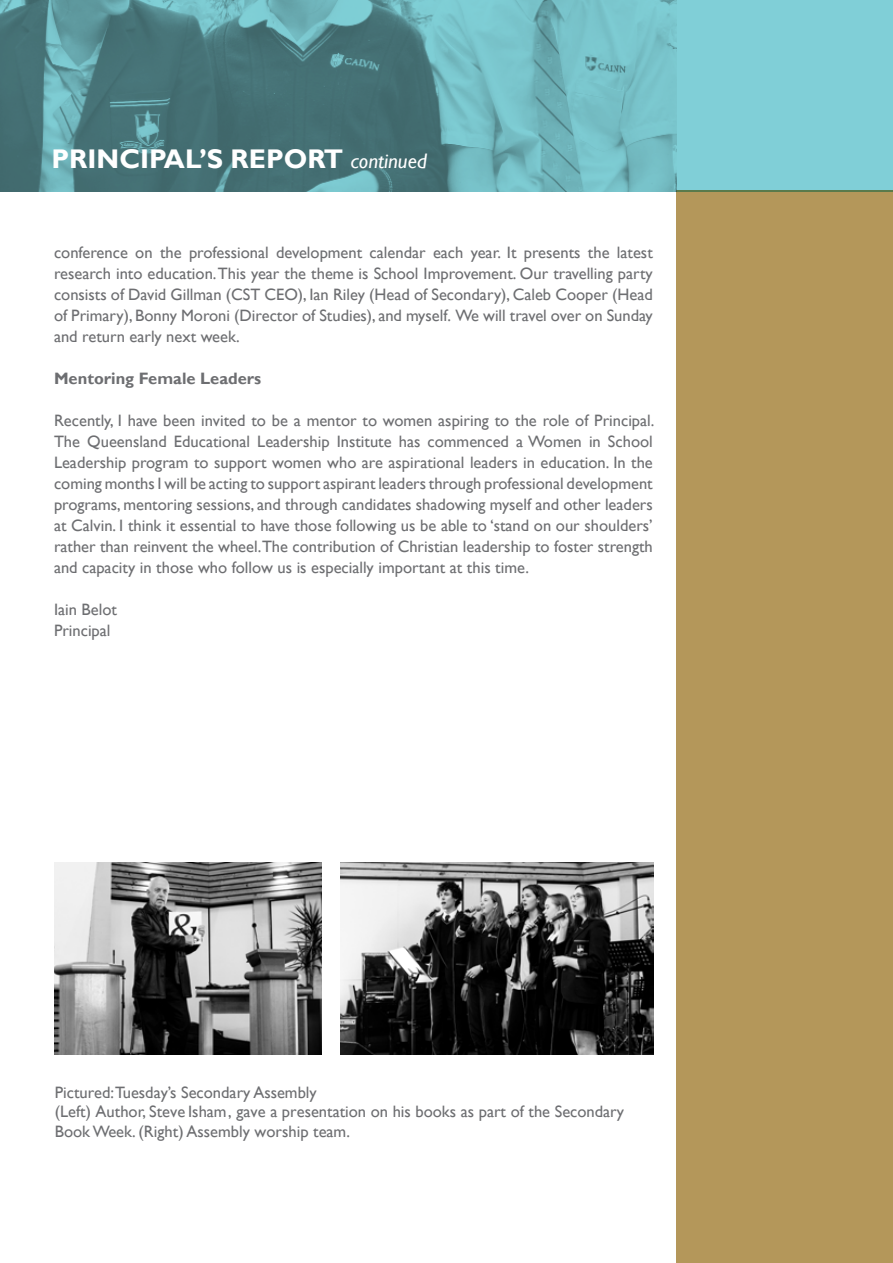
<style>
.page{position:relative;width:893px;height:1263px;background:#fff}
.page>*{position:absolute;margin:0;border:0;box-sizing:border-box;transform-origin:0 0}
.t1{font:700 27px "Gill Sans";color:#fff}
.t2{font:16.5px/21px "Gill Sans";color:#6d6e71;text-align:justify}
.t3{font:700 16.5px "Gill Sans";color:#6d6e71}
.s1{font-weight:400;font-style:italic;font-size:21px}
</style>
<div class="page">
<div style="left:676px;top:190px;width:217px;height:1073px;background:#b4975a"></div>
<svg style="left:0;top:0;width:893px;height:191px;background:#64a2a8"></svg>
<img style="left:54px;top:863px;width:268px;height:191px">
<img style="left:341px;top:863px;width:312px;height:191px">
<h1 class="t1" style="left:52px;top:143px;width:377px">PRINCIPAL’S REPORT <span class="s1">continued</span></h1>
<p class="t2" style="left:54px;top:242px;width:600px">conference on the professional development calendar each year. It presents the latest research into education. This year the theme is School Improvement. Our travelling party consists of David Gillman (CST CEO), Ian Riley (Head of Secondary), Caleb Cooper (Head of Primary), Bonny Moroni (Director of Studies), and myself. We will travel over on Sunday and return early next week.</p>
<p class="t3" style="left:54px;top:369px;width:209px">Mentoring Female Leaders</p>
<p class="t2" style="left:54px;top:410px;width:602px">Recently, I have been invited to be a mentor to women aspiring to the role of Principal.<br>The Queensland Educational Leadership Institute has commenced a Women in School Leadership program to support women who are aspirational leaders in education. In the coming months I will be acting to support aspirant leaders through professional development programs, mentoring sessions, and through candidates shadowing myself and other leaders at Calvin. I think it essential to have those following us be able to ‘stand on our shoulders’ rather than reinvent the wheel.The contribution of Christian leadership to foster strength and capacity in those who follow us is especially important at this time.</p>
<p class="t2" style="left:54px;top:599px;width:65px">Iain Belot<br>Principal</p>
<p class="t2" style="left:55px;top:1082px;width:571px;line-height:19.8px;text-align:left">Pictured: Tuesday’s Secondary Assembly<br>(Left) Author, Steve Isham, gave a presentation on his books as part of the Secondary<br>Book Week. (Right) Assembly worship team.</p>
</div>
